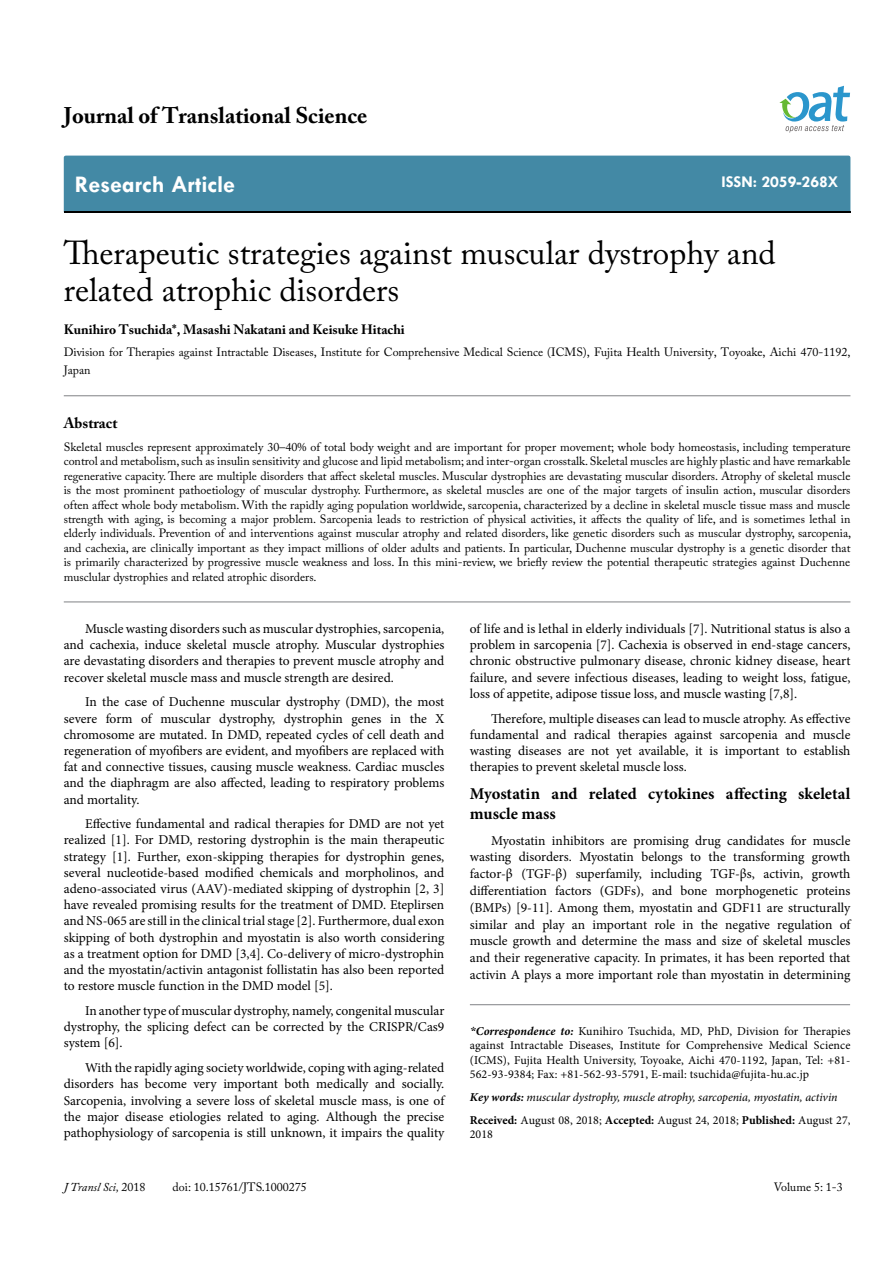
<style>
.page{position:relative;width:893px;height:1263px;background:#fff}
.page>*{position:absolute;margin:0;border:0;box-sizing:border-box;transform-origin:0 0}
.t1{font:33px/37.5px "Adobe Caslon Pro";color:#000}
.t2{font:700 24px "Tw Cen";color:#fff}
.t3{font:700 22.5px "Adobe Caslon Pro";color:#000}
.t4{font:700 16.5px/19.8px "Minion Pro";letter-spacing:.005em;color:#000}
.t5{font:700 16.5px "Tw Cen";color:#fff}
.t6{font:700 15px "Adobe Caslon Pro";color:#000}
.t7{font:13.5px/16.2px "Minion Pro";color:#000;text-align:justify}
.t8{font:700 13.5px "Adobe Caslon Pro";color:#000}
.t9{font:12px/14.4px "Adobe Caslon Pro";color:#000}
.t10{font:12px/14.4px "Minion Pro";letter-spacing:.01em;color:#000;text-align:justify}
.t11{font:italic 12px/23px "Minion Pro";letter-spacing:-.01em;color:#000}
.t12{font:italic 12px "Adobe Caslon Pro";color:#000}
.s1{font-family:"Times New Roman";font-weight:700;font-style:italic}
.s2{font-weight:700;font-style:italic}
.s3{font-weight:700}
.s4{font-weight:700;font-style:normal}
.s5{font-style:normal}
</style>
<div class="page">
<div style="left:64px;top:156px;width:786px;height:56px;background:#4389a5"></div>
<svg style="left:779px;top:86px;width:71px;height:47px"></svg>
<hr style="left:64px;top:395px;width:786px;height:1px;background:#808285">
<hr style="left:64px;top:602px;width:786px;height:1px;background:#808285">
<hr style="left:470px;top:1004px;width:380px;height:1px;background:#808285">
<h3 class="t3" style="left:64px;top:102px;width:305px">Journal of Translational Science</h3>
<h2 class="t2" style="left:75px;top:170px;width:162px">Research Article</h2>
<p class="t5" style="left:721px;top:172px;width:119px">ISSN: 2059-268X</p>
<h1 class="t1" style="left:64px;top:233px;width:713px">Therapeutic strategies against muscular dystrophy and related atrophic disorders</h1>
<p class="t8" style="left:64px;top:322px;width:343px">Kunihiro Tsuchida*, Masashi Nakatani and Keisuke Hitachi</p>
<p class="t9" style="left:64px;top:343px;width:788px;line-height:18px">Division for Therapies against Intractable Diseases, Institute for Comprehensive Medical Science (ICMS), Fujita Health University, Toyoake, Aichi 470-1192,<br>Japan</p>
<p class="t6" style="left:64px;top:414px;width:55px">Abstract</p>
<p class="t9" style="left:64px;top:440px;width:789px;text-align:justify">Skeletal muscles represent approximately 30–40% of total body weight and are important for proper movement; whole body homeostasis, including temperature control and metabolism, such as insulin sensitivity and glucose and lipid metabolism; and inter-organ crosstalk. Skeletal muscles are highly plastic and have remarkable regenerative capacity. There are multiple disorders that affect skeletal muscles. Muscular dystrophies are devastating muscular disorders. Atrophy of skeletal muscle is the most prominent pathoetiology of muscular dystrophy. Furthermore, as skeletal muscles are one of the major targets of insulin action, muscular disorders often affect whole body metabolism. With the rapidly aging population worldwide, sarcopenia, characterized by a decline in skeletal muscle tissue mass and muscle strength with aging, is becoming a major problem. Sarcopenia leads to restriction of physical activities, it affects the quality of life, and is sometimes lethal in elderly individuals. Prevention of and interventions against muscular atrophy and related disorders, like genetic disorders such as muscular dystrophy, sarcopenia, and cachexia, are clinically important as they impact millions of older adults and patients. In particular, Duchenne muscular dystrophy is a genetic disorder that is primarily characterized by progressive muscle weakness and loss. In this mini-review, we briefly review the potential therapeutic strategies against Duchenne musclular dystrophies and related atrophic disorders.</p>
<p class="t7" style="left:64px;top:621px;width:382px;text-indent:21px">Muscle wasting disorders such as muscular dystrophies, sarcopenia, and cachexia, induce skeletal muscle atrophy. Muscular dystrophies are devastating disorders and therapies to prevent muscle atrophy and recover skeletal muscle mass and muscle strength are desired.</p>
<p class="t7" style="left:64px;top:694px;width:382px;text-indent:21px">In the case of Duchenne muscular dystrophy (DMD), the most severe form of muscular dystrophy, dystrophin genes in the X chromosome are mutated. In DMD, repeated cycles of cell death and regeneration of myofibers are evident, and myofibers are replaced with fat and connective tissues, causing muscle weakness. Cardiac muscles and the diaphragm are also affected, leading to respiratory problems and mortality.</p>
<p class="t7" style="left:64px;top:816px;width:382px;text-indent:21px">Effective fundamental and radical therapies for DMD are not yet realized [1]. For DMD, restoring dystrophin is the main therapeutic strategy [1]. Further, exon-skipping therapies for dystrophin genes, several nucleotide-based modified chemicals and morpholinos, and adeno-associated virus (AAV)-mediated skipping of dystrophin [2, 3] have revealed promising results for the treatment of DMD. Eteplirsen and NS-065 are still in the clinical trial stage [2]. Furthermore, dual exon skipping of both dystrophin and myostatin is also worth considering as a treatment option for DMD [3,4]. Co-delivery of micro-dystrophin and the myostatin/activin antagonist follistatin has also been reported to restore muscle function in the DMD model [5].</p>
<p class="t7" style="left:64px;top:1003px;width:382px;text-indent:21px">In another type of muscular dystrophy, namely, congenital muscular dystrophy, the splicing defect can be corrected by the CRISPR/Cas9 system [6].</p>
<p class="t7" style="left:64px;top:1060px;width:382px;text-indent:21px">With the rapidly aging society worldwide, coping with aging-related disorders has become very important both medically and socially.<br>Sarcopenia, involving a severe loss of skeletal muscle mass, is one of the major disease etiologies related to aging. Although the precise pathophysiology of sarcopenia is still unknown, it impairs the quality</p>
<p class="t7" style="left:470px;top:621px;width:382px">of life and is lethal in elderly individuals [7]. Nutritional status is also a problem in sarcopenia [7]. Cachexia is observed in end-stage cancers, chronic obstructive pulmonary disease, chronic kidney disease, heart failure, and severe infectious diseases, leading to weight loss, fatigue, loss of appetite, adipose tissue loss, and muscle wasting [7,8].</p>
<p class="t7" style="left:470px;top:710px;width:382px;text-indent:21px">Therefore, multiple diseases can lead to muscle atrophy. As effective fundamental and radical therapies against sarcopenia and muscle wasting diseases are not yet available, it is important to establish therapies to prevent skeletal muscle loss.</p>
<p class="t4" style="left:470px;top:784px;width:382px">Myostatin and related cytokines affecting skeletal muscle mass</p>
<p class="t7" style="left:470px;top:832px;width:382px;line-height:16.8px;text-indent:21px">Myostatin inhibitors are promising drug candidates for muscle wasting disorders. Myostatin belongs to the transforming growth factor-β (TGF-β) superfamily, including TGF-βs, activin, growth differentiation factors (GDFs), and bone morphogenetic proteins (BMPs) [9-11]. Among them, myostatin and GDF11 are structurally similar and play an important role in the negative regulation of muscle growth and determine the mass and size of skeletal muscles and their regenerative capacity. In primates, it has been reported that activin A plays a more important role than myostatin in determining</p>
<p class="t10" style="left:470px;top:1024px;width:382px"><span class="s1">*</span><span class="s2">Correspondence to:</span> Kunihiro Tsuchida, MD, PhD, Division for Therapies against Intractable Diseases, Institute for Comprehensive Medical Science (ICMS), Fujita Health University, Toyoake, Aichi 470-1192, Japan, Tel: +81- 562-93-9384; Fax: +81-562-93-5791, E-mail: tsuchida@fujita-hu.ac.jp</p>
<p class="t11" style="left:470px;top:1085px;width:382px"><span class="s3">Key words:</span> muscular dystrophy, muscle atrophy, sarcopenia, myostatin, activin<br><span class="s4">Received:</span> <span class="s5">August 08, 2018;</span> <span class="s4">Accepted:</span> <span class="s5">August 24, 2018;</span> <span class="s4">Published:</span> <span class="s5">August 27,</span></p>
<p class="t10" style="left:470px;top:1127px;width:25px">2018</p>
<p class="t12" style="left:64px;top:1180px;width:83px">J Transl Sci, <span class="s5">2018</span></p>
<p class="t9" style="left:173px;top:1180px;width:136px">doi: 10.15761/JTS.1000275</p>
<p class="t9" style="left:774px;top:1180px;width:71px">Volume 5: 1-3</p>
</div>
